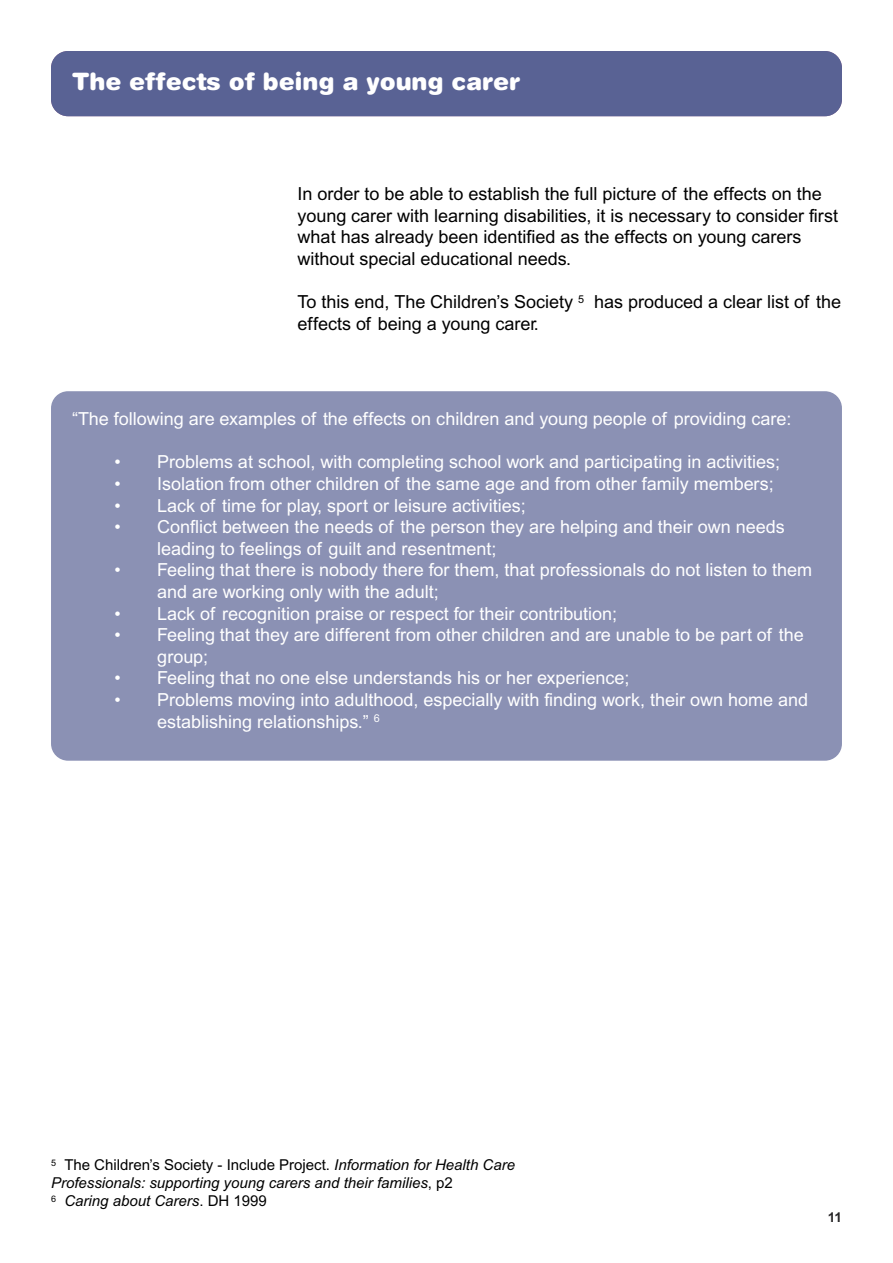
<style>
.page{position:relative;width:893px;height:1263px;background:#fff}
.page>*{position:absolute;margin:0;border:0;box-sizing:border-box;transform-origin:0 0}
.t1{font:900 24px "Helvetica Rounded";color:#fff}
.t2{font:18px/21.6px "Arial";color:#fff}
.t3{font:18px/21.6px "Arial";color:#000}
.t4{font:italic 15px/18px "Arial";color:#000}
.t5{font:700 13.5px "Arial";color:#272627}
.s1{font-style:normal}
</style>
<div class="page">
<div style="left:51px;top:51px;width:791px;height:65px;background:#596294;border-radius:17px"></div>
<div style="left:51px;top:391px;width:791px;height:370px;background:#8b91b4;border-radius:17px"></div>
<h1 class="t1" style="left:72px;top:72px;width:450px">The effects of being a young carer</h1>
<p class="t3" style="left:298px;top:185px;width:542px">In order to be able to establish the full picture of the effects on the young carer with learning disabilities, it is necessary to consider first what has already been identified as the effects on young carers without special educational needs.</p>
<p class="t3" style="left:298px;top:293px;width:545px">To this end, The Children’s Society <sup>5</sup> has produced a clear list of the effects of being a young carer.</p>
<p class="t2" style="left:72px;top:410px;width:721px">“The following are examples of the effects on children and young people of providing care:</p>
<p class="t2" style="left:115px;top:453px;width:667px">• Problems at school, with completing school work and participating in activities;</p>
<p class="t2" style="left:115px;top:474px;width:661px">• Isolation from other children of the same age and from other family members;</p>
<p class="t2" style="left:115px;top:496px;width:413px">• Lack of time for play, sport or leisure activities;</p>
<p class="t2" style="left:157px;top:518px;width:629px;text-indent:-43px">• Conflict between the needs of the person they are helping and their own needs leading to feelings of guilt and resentment;</p>
<p class="t2" style="left:157px;top:561px;width:657px;text-indent:-43px">• Feeling that there is nobody there for them, that professionals do not listen to them and are working only with the adult;</p>
<p class="t2" style="left:115px;top:604px;width:504px">• Lack of recognition praise or respect for their contribution;</p>
<p class="t2" style="left:157px;top:626px;width:648px;text-indent:-43px">• Feeling that they are different from other children and are unable to be part of the group;</p>
<p class="t2" style="left:115px;top:669px;width:516px">• Feeling that no one else understands his or her experience;</p>
<p class="t2" style="left:157px;top:690px;width:652px;text-indent:-43px">• Problems moving into adulthood, especially with finding work, their own home and establishing relationships.” <sup>6</sup></p>
<p class="t4" style="left:51px;top:1156px;width:466px"><sup>5</sup> <span class="s1">The Children’s Society - Include Project.</span> Information for Health Care<br>Professionals: supporting young carers and their families<span class="s1">, p2<br></span><sup>6</sup> Caring about Carers<span class="s1">. DH 1999</span></p>
<p class="t5" style="left:828px;top:1209px;width:16px">11</p>
</div>
